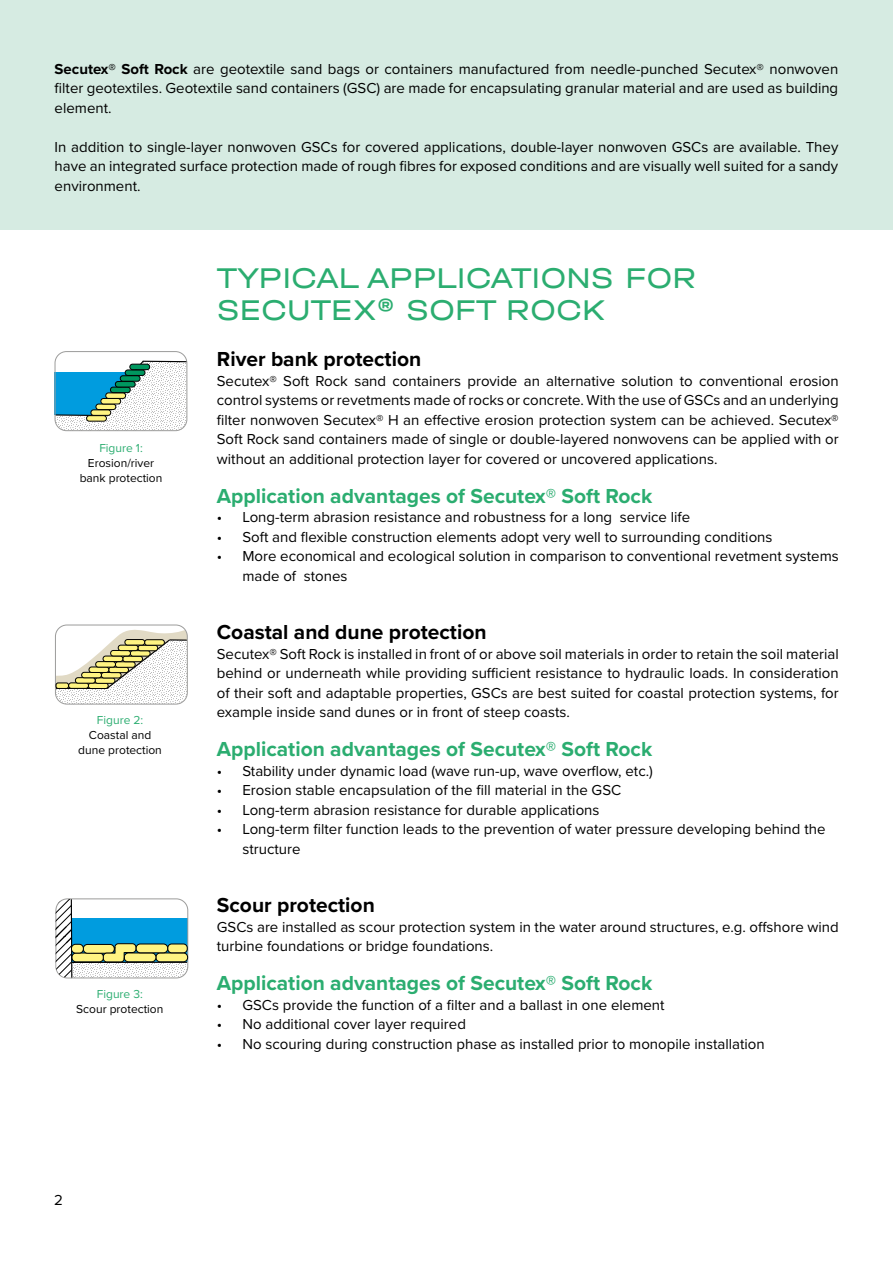
<style>
.page{position:relative;width:893px;height:1263px;background:#fff}
.page>*{position:absolute;margin:0;border:0;box-sizing:border-box;transform-origin:0 0}
.t1{font:30px/31.5px "Halvar Breit";color:#2bad70}
.t2{font:700 21px "Proxima Nova";color:#2bad70}
.t3{font:700 21px "Proxima Nova";color:#000}
.t4{font:15px/19.5px "Proxima Nova";color:#000;text-align:justify}
.t5{font:12px/15px "Proxima Nova";color:#000;text-align:center}
.t6{font:12px "Proxima Nova";color:#2bad70}
.s1{font-weight:700}
</style>
<div class="page">
<div style="left:0;top:0;width:893px;height:230px;background:#d6ebe2"></div>
<div style="left:55px;top:351px;width:132px;height:80px;border:1px solid #9d9d9c;border-radius:11px"></div>
<svg style="left:55px;top:359px;width:132px;height:72px"></svg>
<div style="left:91px;top:410px;width:20px;height:5px;background:#fff482;border-radius:3px"></div>
<div style="left:91px;top:410px;width:20px;height:6px;border:1px solid #000;border-radius:3px"></div>
<div style="left:96px;top:404px;width:20px;height:6px;background:#fff482;border-radius:3px"></div>
<div style="left:96px;top:404px;width:20px;height:6px;border:1px solid #000;border-radius:3px"></div>
<div style="left:101px;top:398px;width:20px;height:6px;background:#fff482;border-radius:3px"></div>
<div style="left:101px;top:398px;width:20px;height:6px;border:1px solid #000;border-radius:3px"></div>
<div style="left:106px;top:393px;width:20px;height:5px;background:#fff482;border-radius:3px"></div>
<div style="left:106px;top:393px;width:20px;height:6px;border:1px solid #000;border-radius:3px"></div>
<div style="left:110px;top:387px;width:20px;height:6px;background:#00975f;border-radius:3px"></div>
<div style="left:110px;top:387px;width:20px;height:6px;border:1px solid #000;border-radius:3px"></div>
<div style="left:115px;top:381px;width:20px;height:6px;background:#00975f;border-radius:3px"></div>
<div style="left:115px;top:381px;width:20px;height:6px;border:1px solid #000;border-radius:3px"></div>
<div style="left:120px;top:376px;width:20px;height:5px;background:#00975f;border-radius:3px"></div>
<div style="left:120px;top:375px;width:20px;height:6px;border:1px solid #000;border-radius:3px"></div>
<div style="left:125px;top:370px;width:20px;height:5px;background:#00975f;border-radius:3px"></div>
<div style="left:125px;top:370px;width:20px;height:6px;border:1px solid #000;border-radius:3px"></div>
<div style="left:130px;top:364px;width:20px;height:6px;background:#00975f;border-radius:3px"></div>
<div style="left:130px;top:364px;width:20px;height:6px;border:1px solid #000;border-radius:3px"></div>
<div style="left:87px;top:416px;width:19px;height:5px;background:#fff482;border-radius:3px"></div>
<div style="left:86px;top:415px;width:21px;height:6px;border:1px solid #000;border-radius:3px"></div>
<div style="left:55px;top:624px;width:133px;height:81px;border:1px solid #9d9d9c;border-radius:11px"></div>
<svg style="left:55px;top:628px;width:132px;height:76px"></svg>
<div style="left:88px;top:683px;width:20px;height:5px;background:#fff482;border-radius:3px"></div>
<div style="left:88px;top:683px;width:20px;height:6px;border:1px solid #000;border-radius:3px"></div>
<div style="left:69px;top:683px;width:19px;height:5px;background:#fff482;border-radius:3px"></div>
<div style="left:68px;top:683px;width:21px;height:6px;border:1px solid #000;border-radius:3px"></div>
<div style="left:95px;top:678px;width:20px;height:5px;background:#fff482;border-radius:3px"></div>
<div style="left:95px;top:678px;width:20px;height:5px;border:1px solid #000;border-radius:3px"></div>
<div style="left:75px;top:678px;width:20px;height:5px;background:#fff482;border-radius:3px"></div>
<div style="left:75px;top:677px;width:20px;height:6px;border:1px solid #000;border-radius:3px"></div>
<div style="left:101px;top:672px;width:20px;height:6px;background:#fff482;border-radius:3px"></div>
<div style="left:101px;top:672px;width:20px;height:6px;border:1px solid #000;border-radius:3px"></div>
<div style="left:82px;top:672px;width:19px;height:6px;background:#fff482;border-radius:3px"></div>
<div style="left:81px;top:672px;width:21px;height:6px;border:1px solid #000;border-radius:3px"></div>
<div style="left:109px;top:667px;width:19px;height:6px;background:#fff482;border-radius:3px"></div>
<div style="left:108px;top:667px;width:21px;height:6px;border:1px solid #000;border-radius:3px"></div>
<div style="left:89px;top:667px;width:20px;height:5px;background:#fff482;border-radius:3px"></div>
<div style="left:89px;top:667px;width:20px;height:6px;border:1px solid #000;border-radius:3px"></div>
<div style="left:115px;top:662px;width:20px;height:5px;background:#fff482;border-radius:3px"></div>
<div style="left:115px;top:661px;width:20px;height:6px;border:1px solid #000;border-radius:3px"></div>
<div style="left:96px;top:662px;width:19px;height:5px;background:#fff482;border-radius:3px"></div>
<div style="left:95px;top:661px;width:21px;height:6px;border:1px solid #000;border-radius:3px"></div>
<div style="left:123px;top:656px;width:20px;height:6px;background:#fff482;border-radius:3px"></div>
<div style="left:122px;top:656px;width:21px;height:6px;border:1px solid #000;border-radius:3px"></div>
<div style="left:103px;top:656px;width:20px;height:5px;background:#fff482;border-radius:3px"></div>
<div style="left:103px;top:656px;width:20px;height:6px;border:1px solid #000;border-radius:3px"></div>
<div style="left:130px;top:651px;width:20px;height:5px;background:#fff482;border-radius:3px"></div>
<div style="left:130px;top:650px;width:20px;height:6px;border:1px solid #000;border-radius:3px"></div>
<div style="left:111px;top:650px;width:19px;height:6px;background:#fff482;border-radius:3px"></div>
<div style="left:110px;top:650px;width:21px;height:6px;border:1px solid #000;border-radius:3px"></div>
<div style="left:138px;top:645px;width:20px;height:6px;background:#fff482;border-radius:3px"></div>
<div style="left:138px;top:645px;width:20px;height:6px;border:1px solid #000;border-radius:3px"></div>
<div style="left:118px;top:645px;width:20px;height:6px;background:#fff482;border-radius:3px"></div>
<div style="left:118px;top:645px;width:20px;height:6px;border:1px solid #000;border-radius:3px"></div>
<div style="left:145px;top:640px;width:19px;height:5px;background:#fff482;border-radius:3px"></div>
<div style="left:144px;top:639px;width:21px;height:6px;border:1px solid #000;border-radius:3px"></div>
<div style="left:125px;top:639px;width:20px;height:6px;background:#fff482;border-radius:3px"></div>
<div style="left:125px;top:639px;width:20px;height:6px;border:1px solid #000;border-radius:3px"></div>
<div style="left:56px;top:683px;width:12px;height:5px;background:#fff482;border-radius:2px"></div>
<div style="left:56px;top:683px;width:13px;height:6px;border:1px solid #000;border-radius:2px"></div>
<svg style="left:56px;top:899px;width:132px;height:79px"></svg>
<div style="left:71px;top:944px;width:12px;height:9px;background:#fff482;border-radius:4px"></div>
<div style="left:71px;top:944px;width:13px;height:9px;border:1px solid #000;border-radius:4px"></div>
<p class="t4" style="left:55px;top:58px;width:785px"><span class="s1">Secutex® Soft Rock</span> are geotextile sand bags or containers manufactured from needle-punched Secutex® nonwoven filter geotextiles. Geotextile sand containers (GSC) are made for encapsulating granular material and are used as building element.</p>
<p class="t4" style="left:55px;top:136px;width:785px">In addition to single-layer nonwoven GSCs for covered applications, double-layer nonwoven GSCs are available. They have an integrated surface protection made of rough fibres for exposed conditions and are visually well suited for a sandy environment.</p>
<p class="t6" style="left:99px;top:439px;width:45px">Figure 1:</p>
<p class="t5" style="left:80px;top:454px;width:84px">Erosion/river bank protection</p>
<p class="t6" style="left:97px;top:711px;width:48px">Figure 2:</p>
<p class="t5" style="left:78px;top:727px;width:85px">Coastal and dune protection</p>
<p class="t6" style="left:97px;top:985px;width:48px">Figure 3:</p>
<p class="t5" style="left:76px;top:1001px;width:89px">Scour protection</p>
<h1 class="t1" style="left:217px;top:261px;width:481px">TYPICAL APPLICATIONS FOR<br>SECUTEX® SOFT ROCK</h1>
<h2 class="t3" style="left:217px;top:343px;width:206px">River bank protection</h2>
<p class="t4" style="left:217px;top:370px;width:623px">Secutex® Soft Rock sand containers provide an alternative solution to conventional erosion control systems or revetments made of rocks or concrete. With the use of GSCs and an underlying filter nonwoven Secutex® H an effective erosion protection system can be achieved. Secutex® Soft Rock sand containers made of single or double-layered nonwovens can be applied with or without an additional protection layer for covered or uncovered applications.</p>
<h2 class="t2" style="left:217px;top:480px;width:437px">Application advantages of Secutex® Soft Rock</h2>
<p class="t4" style="left:217px;top:507px;width:475px">• Long-term abrasion resistance and robustness for a long service life</p>
<p class="t4" style="left:217px;top:526px;width:557px">• Soft and flexible construction elements adopt very well to surrounding conditions</p>
<p class="t4" style="left:242px;top:546px;width:598px;text-indent:-26px">• More economical and ecological solution in comparison to conventional revetment systems made of stones</p>
<h2 class="t3" style="left:217px;top:616px;width:271px">Coastal and dune protection</h2>
<p class="t4" style="left:217px;top:643px;width:623px">Secutex® Soft Rock is installed in front of or above soil materials in order to retain the soil material behind or underneath while providing sufficient resistance to hydraulic loads. In consideration of their soft and adaptable properties, GSCs are best suited for coastal protection systems, for example inside sand dunes or in front of steep coasts.</p>
<h2 class="t2" style="left:217px;top:733px;width:437px">Application advantages of Secutex® Soft Rock</h2>
<p class="t4" style="left:217px;top:760px;width:438px">• Stability under dynamic load (wave run-up, wave overflow, etc.)</p>
<p class="t4" style="left:217px;top:780px;width:406px">• Erosion stable encapsulation of the fill material in the GSC</p>
<p class="t4" style="left:217px;top:799px;width:384px">• Long-term abrasion resistance for durable applications</p>
<p class="t4" style="left:242px;top:819px;width:585px;text-indent:-26px">• Long-term filter function leads to the prevention of water pressure developing behind the structure</p>
<h2 class="t3" style="left:217px;top:889px;width:159px">Scour protection</h2>
<p class="t4" style="left:217px;top:916px;width:623px">GSCs are installed as scour protection system in the water around structures, e.g. offshore wind turbine foundations or bridge foundations.</p>
<h2 class="t2" style="left:217px;top:967px;width:437px">Application advantages of Secutex® Soft Rock</h2>
<p class="t4" style="left:217px;top:994px;width:449px">• GSCs provide the function of a filter and a ballast in one element</p>
<p class="t4" style="left:217px;top:1014px;width:251px">• No additional cover layer required</p>
<p class="t4" style="left:217px;top:1033px;width:549px">• No scouring during construction phase as installed prior to monopile installation</p>
<p class="t4" style="left:54px;top:1189px;width:10px">2</p>
</div>
